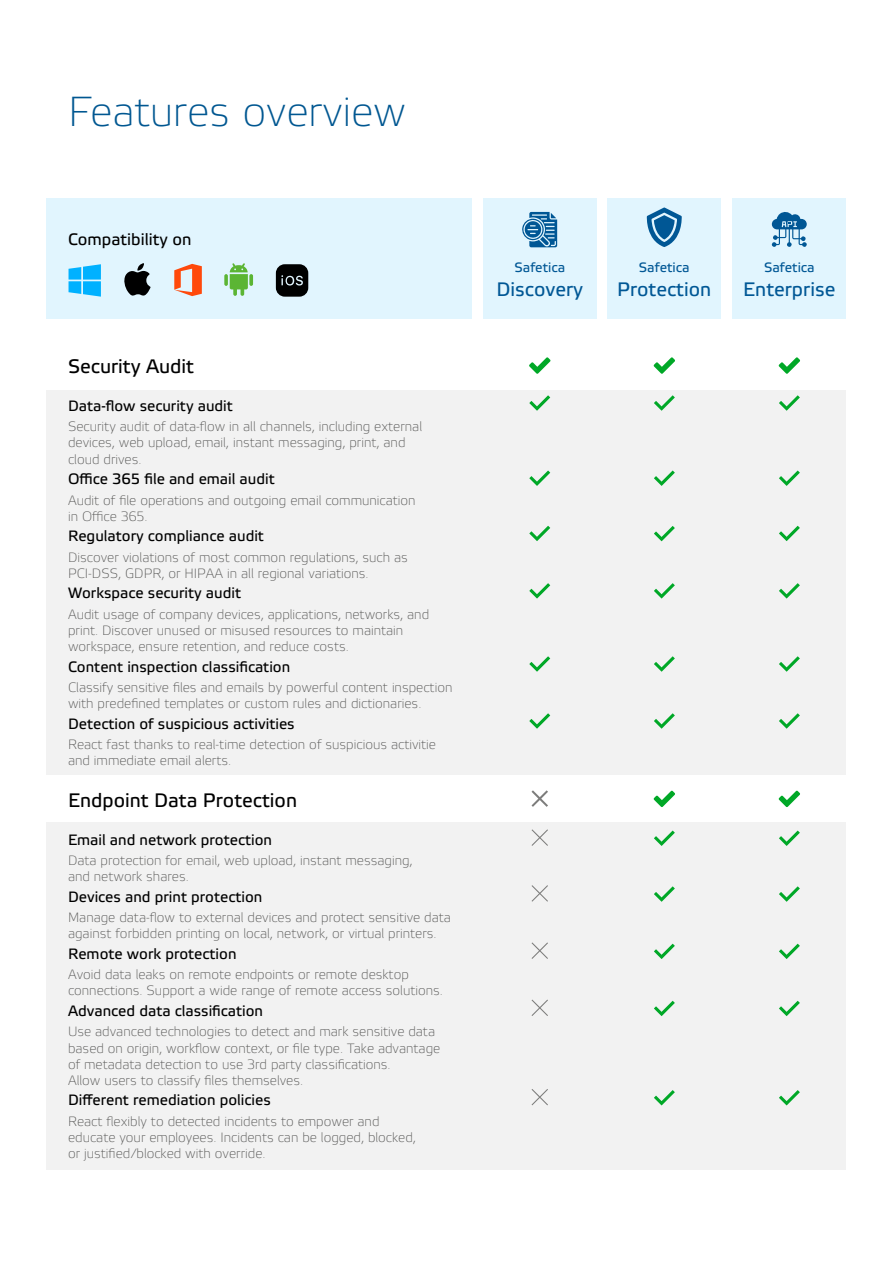
<style>
.page{position:relative;width:893px;height:1263px;background:#fff}
.page>*{position:absolute;margin:0;border:0;box-sizing:border-box;transform-origin:0 0}
.t1{font:100 42px "Etelka";color:#005791}
.t2{font:19.5px "Etelka Text";color:#000}
.t3{font:19.5px "Etelka Text";color:#005795}
.t4{font:16.5px "Etelka Text";color:#000}
.t5{font:15px "Etelka Text";color:#000}
.t6{font:100 13.5px/16.2px "Etelka";color:#565655}
.t7{font:13.5px "Etelka Text";color:#005795}
</style>
<div class="page">
<div style="left:47px;top:390px;width:799px;height:384px;background:#f2f2f2"></div>
<div style="left:47px;top:822px;width:799px;height:347px;background:#f2f2f2"></div>
<svg style="left:529px;top:395px;width:21px;height:16px"></svg>
<svg style="left:529px;top:471px;width:21px;height:15px"></svg>
<svg style="left:529px;top:526px;width:21px;height:15px"></svg>
<svg style="left:529px;top:583px;width:21px;height:15px"></svg>
<svg style="left:529px;top:656px;width:21px;height:16px"></svg>
<svg style="left:529px;top:713px;width:21px;height:16px"></svg>
<svg style="left:654px;top:395px;width:21px;height:16px"></svg>
<svg style="left:654px;top:471px;width:21px;height:15px"></svg>
<svg style="left:654px;top:526px;width:21px;height:15px"></svg>
<svg style="left:654px;top:583px;width:21px;height:15px"></svg>
<svg style="left:654px;top:656px;width:21px;height:16px"></svg>
<svg style="left:654px;top:713px;width:21px;height:16px"></svg>
<svg style="left:654px;top:886px;width:21px;height:16px"></svg>
<svg style="left:654px;top:944px;width:21px;height:15px"></svg>
<svg style="left:654px;top:1001px;width:21px;height:15px"></svg>
<svg style="left:654px;top:1090px;width:21px;height:15px"></svg>
<svg style="left:654px;top:831px;width:21px;height:15px"></svg>
<svg style="left:779px;top:395px;width:21px;height:16px"></svg>
<svg style="left:779px;top:471px;width:21px;height:15px"></svg>
<svg style="left:779px;top:526px;width:21px;height:15px"></svg>
<svg style="left:779px;top:583px;width:21px;height:15px"></svg>
<svg style="left:779px;top:656px;width:21px;height:16px"></svg>
<svg style="left:779px;top:713px;width:21px;height:16px"></svg>
<svg style="left:779px;top:886px;width:21px;height:16px"></svg>
<svg style="left:779px;top:944px;width:21px;height:15px"></svg>
<svg style="left:779px;top:1001px;width:21px;height:15px"></svg>
<svg style="left:779px;top:1090px;width:21px;height:15px"></svg>
<svg style="left:779px;top:831px;width:21px;height:15px"></svg>
<svg style="left:529px;top:357px;width:21px;height:17px"></svg>
<svg style="left:654px;top:357px;width:21px;height:17px"></svg>
<svg style="left:654px;top:791px;width:21px;height:16px"></svg>
<svg style="left:779px;top:357px;width:21px;height:17px"></svg>
<svg style="left:779px;top:791px;width:21px;height:16px"></svg>
<div style="left:47px;top:198px;width:425px;height:120px;background:#e1f5fe"></div>
<div style="left:483px;top:198px;width:114px;height:120px;background:#e1f5fe"></div>
<div style="left:608px;top:198px;width:113px;height:120px;background:#e1f5fe"></div>
<div style="left:733px;top:198px;width:113px;height:120px;background:#e1f5fe"></div>
<svg style="left:522px;top:212px;width:35px;height:35px"></svg>
<svg style="left:647px;top:207px;width:35px;height:40px"></svg>
<svg style="left:772px;top:212px;width:35px;height:35px"></svg>
<svg style="left:249px;top:274px;width:4px;height:12px"></svg>
<svg style="left:224px;top:274px;width:4px;height:12px"></svg>
<svg style="left:230px;top:263px;width:18px;height:33px"></svg>
<svg style="left:276px;top:264px;width:32px;height:33px"></svg>
<div style="left:287px;top:277px;width:6px;height:7px;background:#000;border-radius:50%"></div>
<svg style="left:124px;top:263px;width:27px;height:33px"></svg>
<svg style="left:174px;top:264px;width:28px;height:32px"></svg>
<svg style="left:69px;top:264px;width:32px;height:33px"></svg>
<svg style="left:531px;top:790px;width:17px;height:17px"></svg>
<svg style="left:531px;top:829px;width:17px;height:17px"></svg>
<svg style="left:531px;top:942px;width:17px;height:17px"></svg>
<svg style="left:531px;top:885px;width:17px;height:17px"></svg>
<svg style="left:531px;top:999px;width:17px;height:17px"></svg>
<svg style="left:531px;top:1089px;width:17px;height:16px"></svg>
<h1 class="t1" style="left:68px;top:89px;width:339px">Features overview</h1>
<p class="t4" style="left:68px;top:229px;width:125px">Compatibility on</p>
<h2 class="t2" style="left:68px;top:354px;width:128px">Security Audit</h2>
<p class="t5" style="left:68px;top:396px;width:166px">Data-flow security audit</p>
<p class="t6" style="left:68px;top:419px;width:356px">Security audit of data-flow in all channels, including external devices, web upload, email, instant messaging, print, and cloud drives.</p>
<p class="t5" style="left:68px;top:470px;width:208px">Office 365 file and email audit</p>
<p class="t6" style="left:68px;top:493px;width:349px">Audit of file operations and outgoing email communication in Office 365.</p>
<p class="t5" style="left:68px;top:527px;width:197px">Regulatory compliance audit</p>
<p class="t6" style="left:68px;top:550px;width:341px">Discover violations of most common regulations, such as<br>PCI-DSS, GDPR, or HIPAA in all regional variations.</p>
<p class="t5" style="left:68px;top:584px;width:175px">Workspace security audit</p>
<p class="t6" style="left:68px;top:607px;width:363px">Audit usage of company devices, applications, networks, and print. Discover unused or misused resources to maintain workspace, ensure retention, and reduce costs.</p>
<p class="t5" style="left:68px;top:657px;width:224px">Content inspection classification</p>
<p class="t6" style="left:68px;top:680px;width:386px">Classify sensitive files and emails by powerful content inspection with predefined templates or custom rules and dictionaries.</p>
<p class="t5" style="left:68px;top:714px;width:228px">Detection of suspicious activities</p>
<p class="t6" style="left:68px;top:737px;width:370px">React fast thanks to real-time detection of suspicious activitie and immediate email alerts.</p>
<h2 class="t2" style="left:68px;top:788px;width:231px">Endpoint Data Protection</h2>
<p class="t5" style="left:68px;top:830px;width:205px">Email and network protection</p>
<p class="t6" style="left:68px;top:853px;width:346px">Data protection for email, web upload, instant messaging, and network shares.</p>
<p class="t5" style="left:68px;top:887px;width:196px">Devices and print protection</p>
<p class="t6" style="left:68px;top:910px;width:384px">Manage data-flow to external devices and protect sensitive data against forbidden printing on local, network, or virtual printers.</p>
<p class="t5" style="left:68px;top:944px;width:170px">Remote work protection</p>
<p class="t6" style="left:68px;top:967px;width:376px">Avoid data leaks on remote endpoints or remote desktop connections. Support a wide range of remote access solutions.</p>
<p class="t5" style="left:68px;top:1001px;width:197px">Advanced data classification</p>
<p class="t6" style="left:68px;top:1024px;width:374px">Use advanced technologies to detect and mark sensitive data based on origin, workflow context, or file type. Take advantage of metadata detection to use 3rd party classifications.<br>Allow users to classify files themselves.</p>
<p class="t5" style="left:68px;top:1091px;width:204px">Different remediation policies</p>
<p class="t6" style="left:68px;top:1114px;width:349px">React flexibly to detected incidents to empower and educate your employees. Incidents can be logged, blocked, or justified/blocked with override.</p>
<p class="t7" style="left:514px;top:259px;width:52px">Safetica</p>
<h2 class="t3" style="left:496px;top:277px;width:88px">Discovery</h2>
<p class="t7" style="left:639px;top:259px;width:52px">Safetica</p>
<h2 class="t3" style="left:617px;top:277px;width:96px">Protection</h2>
<p class="t7" style="left:764px;top:259px;width:52px">Safetica</p>
<h2 class="t3" style="left:743px;top:277px;width:94px">Enterprise</h2>
</div>
